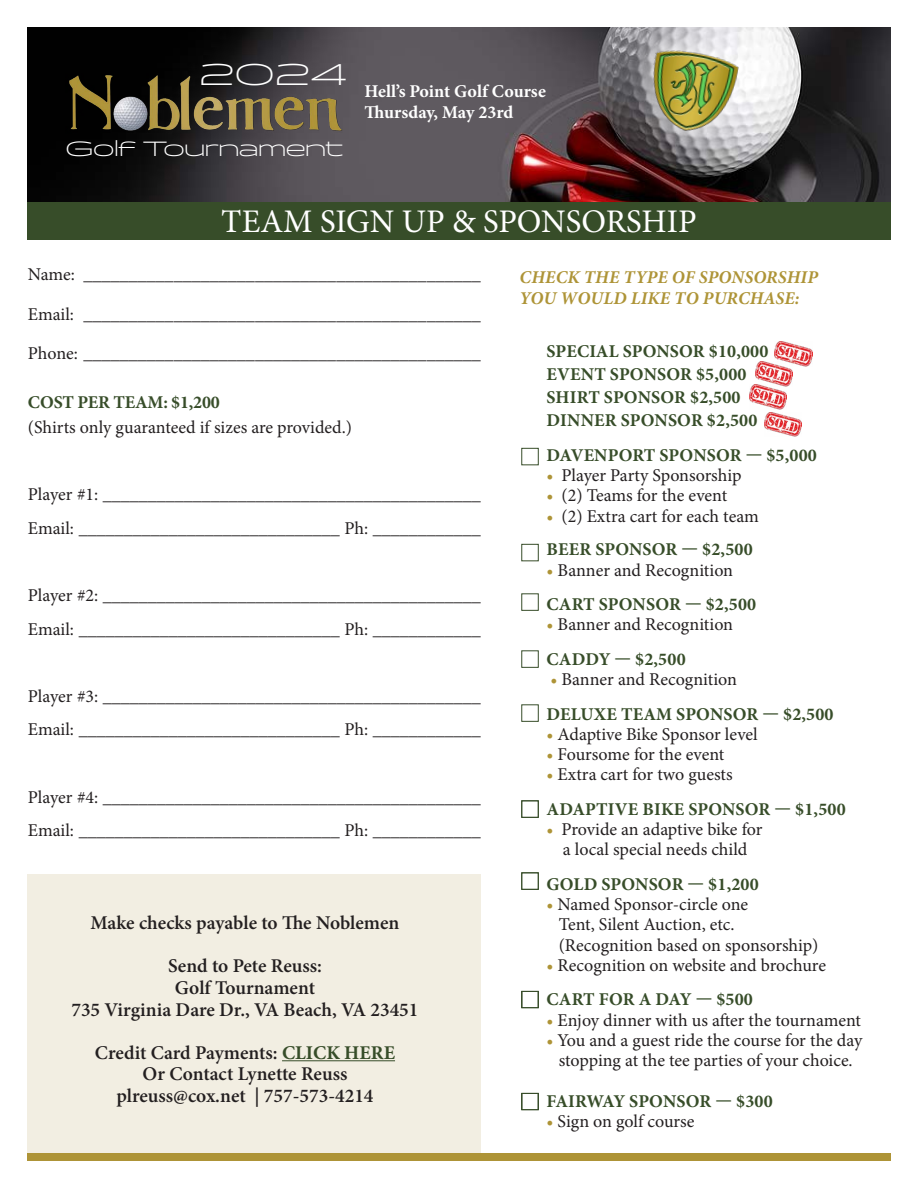
<style>
.page{position:relative;width:918px;height:1188px;background:#fff}
.page>*{position:absolute;margin:0;border:0;box-sizing:border-box;transform-origin:0 0}
.t1{font:33px "Minion Pro";color:#fff}
.t2{font:300 30.75px "Briller";color:#fff}
.t3{font:300 21.15px "Briller";letter-spacing:-.06em;color:#fff}
.t4{font:600 19.5px/21.6px "Minion Pro";color:#231f20;text-align:center}
.t5{font:18px/20.2px "Minion Pro";letter-spacing:-.005em;color:#231f20}
.t6{font:700 18px/23.2px "Minion Pro";letter-spacing:.01em;color:#374d29}
.t7{font:italic 700 18px/21px "Minion Pro";letter-spacing:.01em;color:#ae9437}
.t8{font:700 18px/21.6px "Minion Pro";color:#fff}
.t9{font:700 18px "Minion Pro";letter-spacing:-.01em;color:#374d29}
.s1{font-weight:700;color:#374d29}
.s2{color:#ae9437}
.s3{font-weight:400;color:#ae9437}
.s4{font-weight:400;color:#231f20}
</style>
<div class="page">
<img style="left:27px;top:27px;width:864px;height:175px">
<svg style="left:619px;top:27px;width:147px;height:136px"></svg>
<img style="left:642px;top:44px;width:100px;height:100px">
<img style="left:61px;top:69px;width:288px;height:69px">
<img style="left:113px;top:95px;width:35px;height:36px">
<div style="left:28px;top:875px;width:453px;height:279px;background:#f2eee2"></div>
<div style="left:27px;top:202px;width:864px;height:38px;background:#374d29"></div>
<div style="left:27px;top:1154px;width:864px;height:7px;background:#ae9437"></div>
<hr style="left:282px;top:1060px;width:113px;height:1px;background:#374d29">
<div style="left:521px;top:448px;width:18px;height:17px;border:1px solid #374d29"></div>
<div style="left:521px;top:704px;width:18px;height:18px;border:1px solid #374d29"></div>
<div style="left:521px;top:800px;width:18px;height:18px;border:1px solid #374d29"></div>
<div style="left:521px;top:872px;width:18px;height:18px;border:1px solid #374d29"></div>
<div style="left:521px;top:991px;width:18px;height:17px;border:1px solid #374d29"></div>
<img style="left:775px;top:342px;width:37px;height:24px">
<div style="left:521px;top:544px;width:18px;height:17px;border:1px solid #374d29"></div>
<div style="left:521px;top:593px;width:18px;height:18px;border:1px solid #374d29"></div>
<div style="left:521px;top:650px;width:18px;height:18px;border:1px solid #374d29"></div>
<div style="left:521px;top:1093px;width:18px;height:17px;border:1px solid #374d29"></div>
<img style="left:755px;top:362px;width:38px;height:24px">
<img style="left:749px;top:385px;width:38px;height:24px">
<img style="left:764px;top:412px;width:38px;height:25px">
<h2 class="t2" style="left:199px;top:54px;width:150px">2024</h2>
<p class="t3" style="left:65px;top:135px;width:280px">Golf Tournament</p>
<p class="t8" style="left:365px;top:80px;width:183px">Hell’s Point Golf Course<br>Thursday, May 23rd</p>
<h1 class="t1" style="left:221px;top:200px;width:477px">TEAM SIGN UP &amp; SPONSORSHIP</h1>
<p class="t5" style="left:28px;top:264px;width:455px">Name: ____________________________________________</p>
<p class="t5" style="left:28px;top:294px;width:455px;line-height:39.6px">Email: ____________________________________________<br>Phone: ____________________________________________</p>
<p class="t9" style="left:28px;top:390px;width:194px">COST PER TEAM: $1,200</p>
<p class="t5" style="left:28px;top:417px;width:326px">(Shirts only guaranteed if sizes are provided.)</p>
<p class="t5" style="left:28px;top:478px;width:455px;line-height:33.6px">Player #1: __________________________________________<br>Email: _____________________________ Ph: ____________</p>
<p class="t5" style="left:28px;top:579px;width:455px;line-height:33.6px">Player #2: __________________________________________<br>Email: _____________________________ Ph: ____________</p>
<p class="t5" style="left:28px;top:679px;width:455px;line-height:33.6px">Player #3: __________________________________________<br>Email: _____________________________ Ph: ____________</p>
<p class="t5" style="left:28px;top:780px;width:455px;line-height:33.6px">Player #4: __________________________________________<br>Email: _____________________________ Ph: ____________</p>
<p class="t4" style="left:90px;top:912px;width:311px">Make checks payable to The Noblemen</p>
<p class="t4" style="left:71px;top:955px;width:349px">Send to Pete Reuss:<br>Golf Tournament<br>735 Virginia Dare Dr., VA Beach, VA 23451</p>
<p class="t4" style="left:95px;top:1042px;width:302px">Credit Card Payments: <span class="s1">CLICK HERE<br></span>Or Contact Lynette Reuss plreuss@cox.net | 757-573-4214</p>
<p class="t7" style="left:519px;top:266px;width:300px">CHECK THE TYPE OF SPONSORSHIP<br>YOU WOULD LIKE TO PURCHASE:</p>
<p class="t6" style="left:547px;top:339px;width:223px">SPECIAL SPONSOR $10,000<br>EVENT SPONSOR $5,000<br>SHIRT SPONSOR $2,500<br>DINNER SPONSOR $2,500</p>
<p class="t6" style="left:547px;top:443px;width:272px">DAVENPORT SPONSOR — $5,000</p>
<p class="t5" style="left:546px;top:465px;width:196px"><span class="s2">•</span> Player Party Sponsorship</p>
<p class="t5" style="left:546px;top:486px;width:182px"><span class="s2">•</span> (2) Teams for the event</p>
<p class="t5" style="left:546px;top:499px;width:214px;line-height:33.8px"><span class="s2">•</span> (2) Extra cart for each team<br><span class="s1">BEER SPONSOR — $2,500</span></p>
<p class="t5" style="left:546px;top:553px;width:211px;line-height:34.5px"><span class="s2">•</span> Banner and Recognition<br><span class="s1">CART SPONSOR — $2,500</span></p>
<p class="t5" style="left:546px;top:608px;width:188px;line-height:34.5px"><span class="s2">•</span> Banner and Recognition<br><span class="s1">CADDY — $2,500</span></p>
<p class="t6" style="left:547px;top:662px;width:289px;line-height:34.5px"><span class="s3">•</span> <span class="s4">Banner and Recognition<br></span>DELUXE TEAM SPONSOR — $2,500</p>
<p class="t5" style="left:546px;top:724px;width:213px"><span class="s2">•</span> Adaptive Bike Sponsor level</p>
<p class="t5" style="left:546px;top:744px;width:179px"><span class="s2">•</span> Foursome for the event</p>
<p class="t6" style="left:546px;top:757px;width:301px;line-height:34.5px"><span class="s3">•</span> <span class="s4">Extra cart for two guests<br></span>ADAPTIVE BIKE SPONSOR — $1,500</p>
<p class="t5" style="left:546px;top:819px;width:218px;text-align:center"><span class="s2">•</span> Provide an adaptive bike for a local special needs child</p>
<p class="t6" style="left:547px;top:872px;width:214px">GOLD SPONSOR — $1,200</p>
<p class="t5" style="left:559px;top:894px;width:261px;text-indent:-12px"><span class="s2">•</span> Named Sponsor-circle one<br>Tent, Silent Auction, etc. (Recognition based on sponsorship)</p>
<p class="t5" style="left:546px;top:948px;width:281px;line-height:34.5px"><span class="s2">•</span> Recognition on website and brochure<br><span class="s1">CART FOR A DAY — $500</span></p>
<p class="t5" style="left:546px;top:1010px;width:316px"><span class="s2">•</span> Enjoy dinner with us after the tournament</p>
<p class="t5" style="left:546px;top:1030px;width:317px;text-align:center"><span class="s2">•</span> You and a guest ride the course for the day stopping at the tee parties of your choice.</p>
<p class="t6" style="left:547px;top:1089px;width:228px">FAIRWAY SPONSOR — $300</p>
<p class="t5" style="left:546px;top:1111px;width:150px"><span class="s2">•</span> Sign on golf course</p>
</div>
